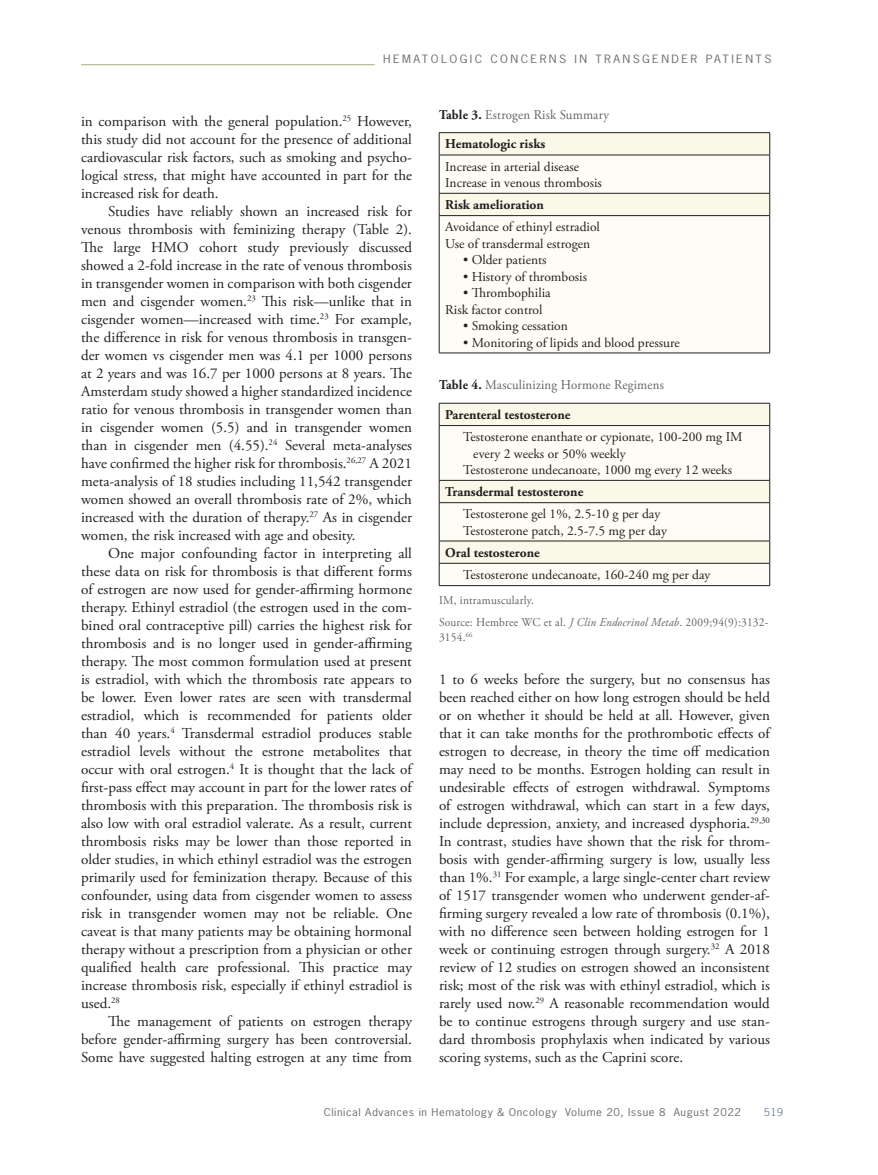
<style>
.page{position:relative;width:878px;height:1175px;background:#fff}
.page>*{position:absolute;margin:0;border:0;box-sizing:border-box;transform-origin:0 0}
.Text_Body{font:15px/18px "Adobe Garamond Pro";color:#231f20;text-align:justify}
.Table{font:13.5px/16.5px "Adobe Garamond Pro";color:#231f20}
.Table-2{font:700 13.5px "Adobe Garamond Pro";color:#231f20}
.FIgure_caption{font:13.5px "Adobe Garamond Pro";letter-spacing:.015em;color:#636366;scale:.95 1}
.FIgure_caption-2{font:12px/15px "Adobe Garamond Pro";letter-spacing:.02em;color:#636366;scale:.95 1}
.t1{font:10.8px "News Gothic Std";letter-spacing:.2em;color:#6c6d70;scale:1.11 1}
.t2{font:10.2px "News Gothic Std";letter-spacing:.05em;color:#6c6d70;scale:1.11 1}
.t3{font:10.2px "News Gothic Std";color:#748ba5;scale:1.11 1}
.s1{font-weight:700;color:#231f20}
.s2{font-style:italic}
</style>
<div class="page">
<hr style="left:81px;top:64px;width:293px;height:1px;background:#a8b07a">
<div style="left:440px;top:216px;width:329px;height:137px;background:#fdfcf5"></div>
<hr style="left:439px;top:132px;width:331px;height:1px;background:#231f20">
<svg style="left:439px;top:133px;width:331px;height:82px"></svg>
<hr style="left:439px;top:216px;width:1px;height:137px;background:#231f20">
<hr style="left:769px;top:216px;width:1px;height:137px;background:#231f20">
<hr style="left:439px;top:155px;width:331px;height:1px;background:#231f20">
<hr style="left:439px;top:193px;width:331px;height:1px;background:#231f20">
<hr style="left:439px;top:215px;width:331px;height:1px;background:#231f20">
<hr style="left:439px;top:353px;width:331px;height:1px;background:#231f20">
<div style="left:440px;top:404px;width:329px;height:21px;background:#faf8e9"></div>
<svg style="left:440px;top:426px;width:329px;height:137px;fill:#fdfcf5"></svg>
<hr style="left:439px;top:403px;width:331px;height:1px;background:#231f20">
<svg style="left:439px;top:403px;width:1px;height:22px"></svg>
<svg style="left:769px;top:403px;width:1px;height:22px"></svg>
<hr style="left:439px;top:426px;width:1px;height:54px;background:#231f20">
<hr style="left:769px;top:426px;width:1px;height:54px;background:#231f20">
<svg style="left:439px;top:481px;width:1px;height:21px"></svg>
<svg style="left:769px;top:481px;width:1px;height:21px"></svg>
<hr style="left:439px;top:503px;width:1px;height:38px;background:#231f20">
<hr style="left:769px;top:503px;width:1px;height:38px;background:#231f20">
<svg style="left:439px;top:542px;width:1px;height:43px"></svg>
<svg style="left:769px;top:542px;width:1px;height:43px"></svg>
<hr style="left:439px;top:425px;width:331px;height:1px;background:#231f20">
<hr style="left:439px;top:480px;width:331px;height:1px;background:#231f20">
<hr style="left:439px;top:502px;width:331px;height:1px;background:#231f20">
<hr style="left:439px;top:541px;width:331px;height:1px;background:#231f20">
<hr style="left:439px;top:563px;width:331px;height:1px;background:#231f20">
<hr style="left:439px;top:585px;width:331px;height:1px;background:#231f20">
<p class="t1" style="left:383px;top:52px;width:351px">HEMATOLOGIC CONCERNS IN TRANSGENDER PATIENTS</p>
<p class="Text_Body" style="left:81px;top:113px;width:332px">in comparison with the general population.<sup>25</sup> However, this study did not account for the presence of additional cardiovascular risk factors, such as smoking and psycho&shy;logical stress, that might have accounted in part for the increased risk for death.</p>
<p class="Text_Body" style="left:81px;top:203px;width:332px;text-indent:27px">Studies have reliably shown an increased risk for venous thrombosis with feminizing therapy (Table 2).<br>The large HMO cohort study previously discussed showed a 2-fold increase in the rate of venous thrombosis in transgender women in comparison with both cisgender men and cisgender women.<sup>23</sup> This risk—unlike that in cisgender women—increased with time.<sup>23</sup> For example, the difference in risk for venous thrombosis in transgen&shy;der women vs cisgender men was 4.1 per 1000 persons at 2 years and was 16.7 per 1000 persons at 8 years. The Amsterdam study showed a higher standardized incidence ratio for venous thrombosis in transgender women than in cisgender women (5.5) and in transgender women than in cisgender men (4.55).<sup>24</sup> Several meta-analyses have confirmed the higher risk for thrombosis.<sup>26,27</sup> A 2021 meta-analysis of 18 studies including 11,542 transgender women showed an overall thrombosis rate of 2%, which increased with the duration of therapy.<sup>27</sup> As in cisgender women, the risk increased with age and obesity.</p>
<p class="Text_Body" style="left:81px;top:545px;width:332px;text-indent:27px">One major confounding factor in interpreting all these data on risk for thrombosis is that different forms of estrogen are now used for gender-affirming hormone therapy. Ethinyl estradiol (the estrogen used in the com&shy;bined oral contraceptive pill) carries the highest risk for thrombosis and is no longer used in gender-affirming therapy. The most common formulation used at present is estradiol, with which the thrombosis rate appears to be lower. Even lower rates are seen with transdermal estradiol, which is recommended for patients older than 40 years.<sup>4</sup> Transdermal estradiol produces stable estradiol levels without the estrone metabolites that occur with oral estrogen.<sup>4</sup> It is thought that the lack of first-pass effect may account in part for the lower rates of thrombosis with this preparation. The thrombosis risk is also low with oral estradiol valerate. As a result, current thrombosis risks may be lower than those reported in older studies, in which ethinyl estradiol was the estrogen primarily used for feminization therapy. Because of this confounder, using data from cisgender women to assess risk in transgender women may not be reliable. One caveat is that many patients may be obtaining hormonal therapy without a prescription from a physician or other qualified health care professional. This practice may increase thrombosis risk, especially if ethinyl estradiol is used.<sup>28</sup></p>
<p class="Text_Body" style="left:81px;top:1013px;width:332px;text-indent:27px">The management of patients on estrogen therapy before gender-affirming surgery has been controversial.<br>Some have suggested halting estrogen at any time from</p>
<p class="FIgure_caption" style="left:439px;top:106px;width:180px"><span class="s1">Table 3.</span> Estrogen Risk Summary</p>
<p class="Table-2" style="left:445px;top:136px;width:102px">Hematologic risks</p>
<p class="Table" style="left:445px;top:159px;width:135px">Increase in arterial disease</p>
<p class="Table" style="left:445px;top:175px;width:158px">Increase in venous thrombosis</p>
<p class="Table-2" style="left:445px;top:197px;width:100px">Risk amelioration</p>
<p class="Table" style="left:445px;top:219px;width:156px">Avoidance of ethinyl estradiol</p>
<p class="Table" style="left:445px;top:236px;width:146px">Use of transdermal estrogen</p>
<p class="Table" style="left:463px;top:252px;width:85px">• Older patients</p>
<p class="Table" style="left:463px;top:269px;width:125px">• History of thrombosis</p>
<p class="Table" style="left:463px;top:285px;width:89px">• Thrombophilia</p>
<p class="Table" style="left:445px;top:302px;width:99px">Risk factor control</p>
<p class="Table" style="left:463px;top:318px;width:106px">• Smoking cessation</p>
<p class="Table" style="left:463px;top:335px;width:218px">• Monitoring of lipids and blood pressure</p>
<p class="FIgure_caption" style="left:439px;top:377px;width:238px"><span class="s1">Table 4.</span> Masculinizing Hormone Regimens</p>
<p class="Table-2" style="left:445px;top:407px;width:127px">Parenteral testosterone</p>
<p class="Table" style="left:473px;top:429px;width:271px;text-indent:-10px">Testosterone enanthate or cypionate, 100-200 mg IM every 2 weeks or 50% weekly</p>
<p class="Table" style="left:463px;top:462px;width:270px">Testosterone undecanoate, 1000 mg every 12 weeks</p>
<p class="Table-2" style="left:445px;top:484px;width:140px">Transdermal testosterone</p>
<p class="Table" style="left:463px;top:506px;width:199px">Testosterone gel 1%, 2.5-10 g per day</p>
<p class="Table" style="left:463px;top:523px;width:205px">Testosterone patch, 2.5-7.5 mg per day</p>
<p class="Table-2" style="left:445px;top:544px;width:96px">Oral testosterone</p>
<p class="Table" style="left:463px;top:567px;width:249px">Testosterone undecanoate, 160-240 mg per day</p>
<p class="FIgure_caption-2" style="left:439px;top:593px;width:101px">IM, intramuscularly.</p>
<p class="FIgure_caption-2" style="left:439px;top:615px;width:348px">Source: Hembree WC et al. <span class="s2">J Clin Endocrinol Metab</span>. 2009;94(9):3132-<br>3154.<sup>66</sup></p>
<p class="Text_Body" style="left:439px;top:671px;width:332px">1 to 6 weeks before the surgery, but no consensus has been reached either on how long estrogen should be held or on whether it should be held at all. However, given that it can take months for the prothrombotic effects of estrogen to decrease, in theory the time off medication may need to be months. Estrogen holding can result in undesirable effects of estrogen withdrawal. Symptoms of estrogen withdrawal, which can start in a few days, include depression, anxiety, and increased dysphoria.<sup>29,30<br></sup>In contrast, studies have shown that the risk for throm&shy;bosis with gender-affirming surgery is low, usually less than 1%.<sup>31</sup> For example, a large single-center chart review of 1517 transgender women who underwent gender-af&shy;firming surgery revealed a low rate of thrombosis (0.1%), with no difference seen between holding estrogen for 1 week or continuing estrogen through surgery.<sup>32</sup> A 2018 review of 12 studies on estrogen showed an inconsistent risk; most of the risk was with ethinyl estradiol, which is rarely used now.<sup>29</sup> A reasonable recommendation would be to continue estrogens through surgery and use stan&shy;dard thrombosis prophylaxis when indicated by various scoring systems, such as the Caprini score.</p>
<p class="t2" style="left:324px;top:1105px;width:377px">Clinical Advances in Hematology &amp; Oncology Volume 20, Issue 8 August 2022</p>
<p class="t3" style="left:764px;top:1105px;width:19px">519</p>
</div>
